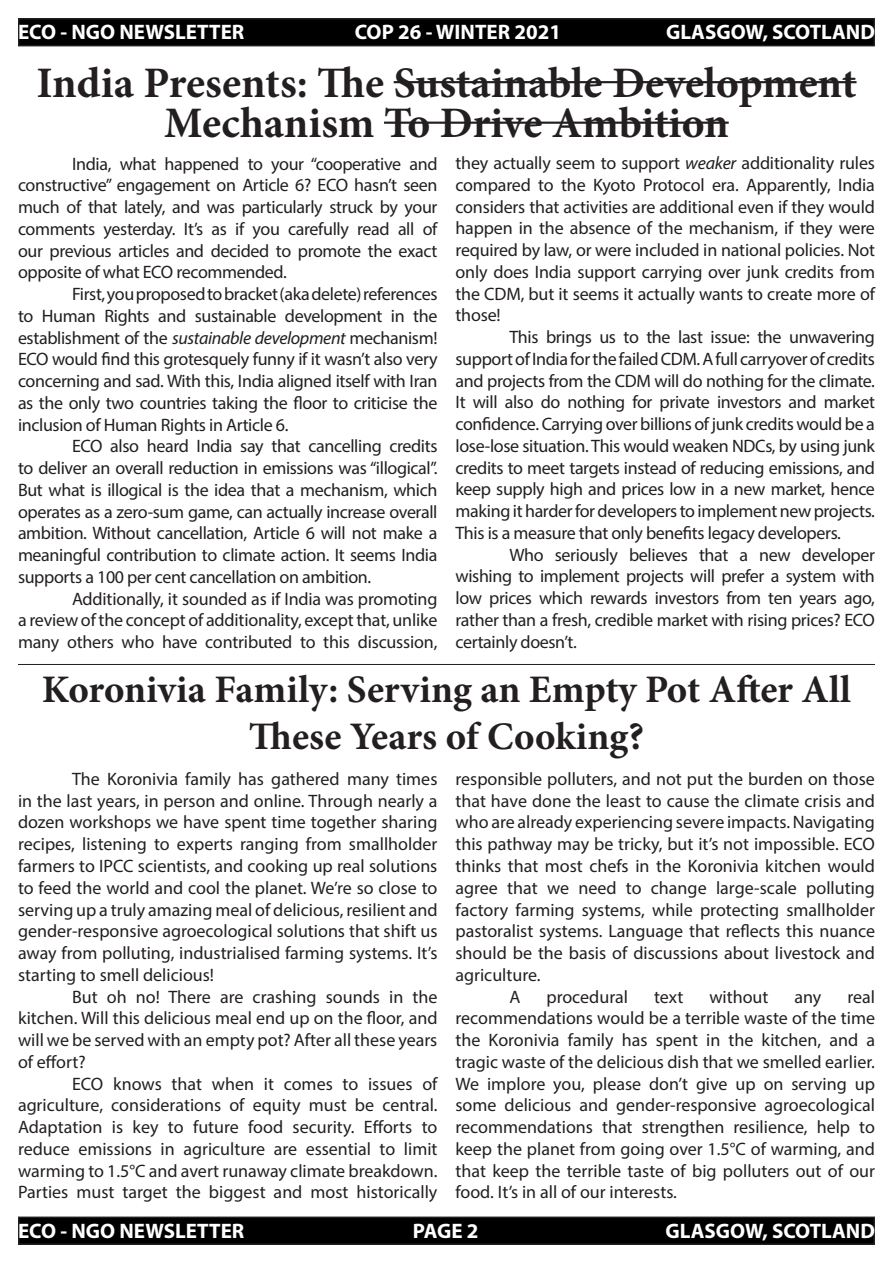
<style>
.page{position:relative;width:893px;height:1263px;background:#fff}
.page>*{position:absolute;margin:0;border:0;box-sizing:border-box;transform-origin:0 0}
.t1{font:700 43.5px/40.5px "Minion Pro";letter-spacing:-.005em;color:#231f20;text-align:center}
.t2{font:700 39px/46.8px "Minion Pro";color:#231f20;text-align:center}
.t3{font:700 21px "Myriad Pro";color:#fff}
.t4{font:18px/21.8px "Myriad Pro";letter-spacing:-.01em;color:#231f20;text-align:justify}
.s1{font-style:italic}
</style>
<div class="page">
<div style="left:19px;top:19px;width:855px;height:27px;background:#000"></div>
<div style="left:18px;top:18px;width:857px;height:28px;border:2px solid #231f20"></div>
<div style="left:19px;top:1217px;width:855px;height:27px;background:#000"></div>
<div style="left:18px;top:1216px;width:857px;height:29px;border:2px solid #231f20"></div>
<hr style="left:394px;top:81px;width:462px;height:2px;background:#231f20">
<hr style="left:384px;top:122px;width:345px;height:2px;background:#231f20">
<hr style="left:18px;top:664px;width:857px;height:1px;background:#231f20">
<p class="t3" style="left:18px;top:18px;width:228px">ECO - NGO NEWSLETTER</p>
<p class="t3" style="left:355px;top:18px;width:208px">COP 26 - WINTER 2021</p>
<p class="t3" style="left:666px;top:18px;width:210px">GLASGOW, SCOTLAND</p>
<p class="t1" style="left:36px;top:62px;width:822px">India Presents: The Sustainable Development<br>Mechanism To Drive Ambition</p>
<p class="t4" style="left:18px;top:152px;width:421px;text-indent:54px">India, what happened to your “cooperative and constructive” engagement on Article 6? ECO hasn’t seen much of that lately, and was particularly struck by your comments yesterday. It’s as if you carefully read all of our previous articles and decided to promote the exact opposite of what ECO recommended.</p>
<p class="t4" style="left:18px;top:283px;width:421px;text-indent:54px">First, you proposed to bracket (aka delete) references to Human Rights and sustainable development in the establishment of the <span class="s1">sustainable development</span> mechanism!<br>ECO would find this grotesquely funny if it wasn’t also very concerning and sad. With this, India aligned itself with Iran as the only two countries taking the floor to criticise the inclusion of Human Rights in Article 6.</p>
<p class="t4" style="left:18px;top:435px;width:421px;text-indent:54px">ECO also heard India say that cancelling credits to deliver an overall reduction in emissions was “illogical”.<br>But what is illogical is the idea that a mechanism, which operates as a zero-sum game, can actually increase overall ambition. Without cancellation, Article 6 will not make a meaningful contribution to climate action. It seems India supports a 100 per cent cancellation on ambition.</p>
<p class="t4" style="left:18px;top:587px;width:421px;text-indent:54px">Additionally, it sounded as if India was promoting a review of the concept of additionality, except that, unlike many others who have contributed to this discussion,</p>
<p class="t4" style="left:455px;top:152px;width:421px">they actually seem to support <span class="s1">weaker</span> additionality rules compared to the Kyoto Protocol era. Apparently, India considers that activities are additional even if they would happen in the absence of the mechanism, if they were required by law, or were included in national policies. Not only does India support carrying over junk credits from the CDM, but it seems it actually wants to create more of those!</p>
<p class="t4" style="left:455px;top:326px;width:421px;text-indent:54px">This brings us to the last issue: the unwavering support of India for the failed CDM. A full carryover of credits and projects from the CDM will do nothing for the climate.<br>It will also do nothing for private investors and market confidence. Carrying over billions of junk credits would be a lose-lose situation. This would weaken NDCs, by using junk credits to meet targets instead of reducing emissions, and keep supply high and prices low in a new market, hence making it harder for developers to implement new projects.<br>This is a measure that only benefits legacy developers.</p>
<p class="t4" style="left:455px;top:543px;width:421px;text-indent:54px">Who seriously believes that a new developer wishing to implement projects will prefer a system with low prices which rewards investors from ten years ago, rather than a fresh, credible market with rising prices? ECO certainly doesn’t.</p>
<p class="t2" style="left:42px;top:666px;width:811px">Koronivia Family: Serving an Empty Pot After All<br>These Years of Cooking?</p>
<p class="t4" style="left:18px;top:768px;width:421px;text-indent:54px">The Koronivia family has gathered many times in the last years, in person and online. Through nearly a dozen workshops we have spent time together sharing recipes, listening to experts ranging from smallholder farmers to IPCC scientists, and cooking up real solutions to feed the world and cool the planet. We’re so close to serving up a truly amazing meal of delicious, resilient and gender-responsive agroecological solutions that shift us away from polluting, industrialised farming systems. It’s starting to smell delicious!</p>
<p class="t4" style="left:18px;top:985px;width:421px;text-indent:54px">But oh no! There are crashing sounds in the kitchen. Will this delicious meal end up on the floor, and will we be served with an empty pot? After all these years of effort?</p>
<p class="t4" style="left:18px;top:1072px;width:421px;text-indent:54px">ECO knows that when it comes to issues of agriculture, considerations of equity must be central.<br>Adaptation is key to future food security. Efforts to reduce emissions in agriculture are essential to limit warming to 1.5°C and avert runaway climate breakdown.<br>Parties must target the biggest and most historically</p>
<p class="t4" style="left:455px;top:768px;width:421px">responsible polluters, and not put the burden on those that have done the least to cause the climate crisis and who are already experiencing severe impacts. Navigating this pathway may be tricky, but it’s not impossible. ECO thinks that most chefs in the Koronivia kitchen would agree that we need to change large-scale polluting factory farming systems, while protecting smallholder pastoralist systems. Language that reflects this nuance should be the basis of discussions about livestock and agriculture.</p>
<p class="t4" style="left:509px;top:985px;width:13px">A</p>
<p class="t4" style="left:546px;top:985px;width:83px">procedural</p>
<p class="t4" style="left:654px;top:985px;width:31px">text</p>
<p class="t4" style="left:709px;top:985px;width:61px">without</p>
<p class="t4" style="left:794px;top:985px;width:28px">any</p>
<p class="t4" style="left:455px;top:985px;width:421px;text-indent:392px">real recommendations would be a terrible waste of the time the Koronivia family has spent in the kitchen, and a tragic waste of the delicious dish that we smelled earlier.<br>We implore you, please don’t give up on serving up some delicious and gender-responsive agroecological recommendations that strengthen resilience, help to keep the planet from going over 1.5°C of warming, and that keep the terrible taste of big polluters out of our food. It’s in all of our interests.</p>
<p class="t3" style="left:18px;top:1217px;width:228px">ECO - NGO NEWSLETTER</p>
<p class="t3" style="left:413px;top:1217px;width:67px">PAGE 2</p>
<p class="t3" style="left:666px;top:1217px;width:211px">GLASGOW, SCOTLAND</p>
</div>
